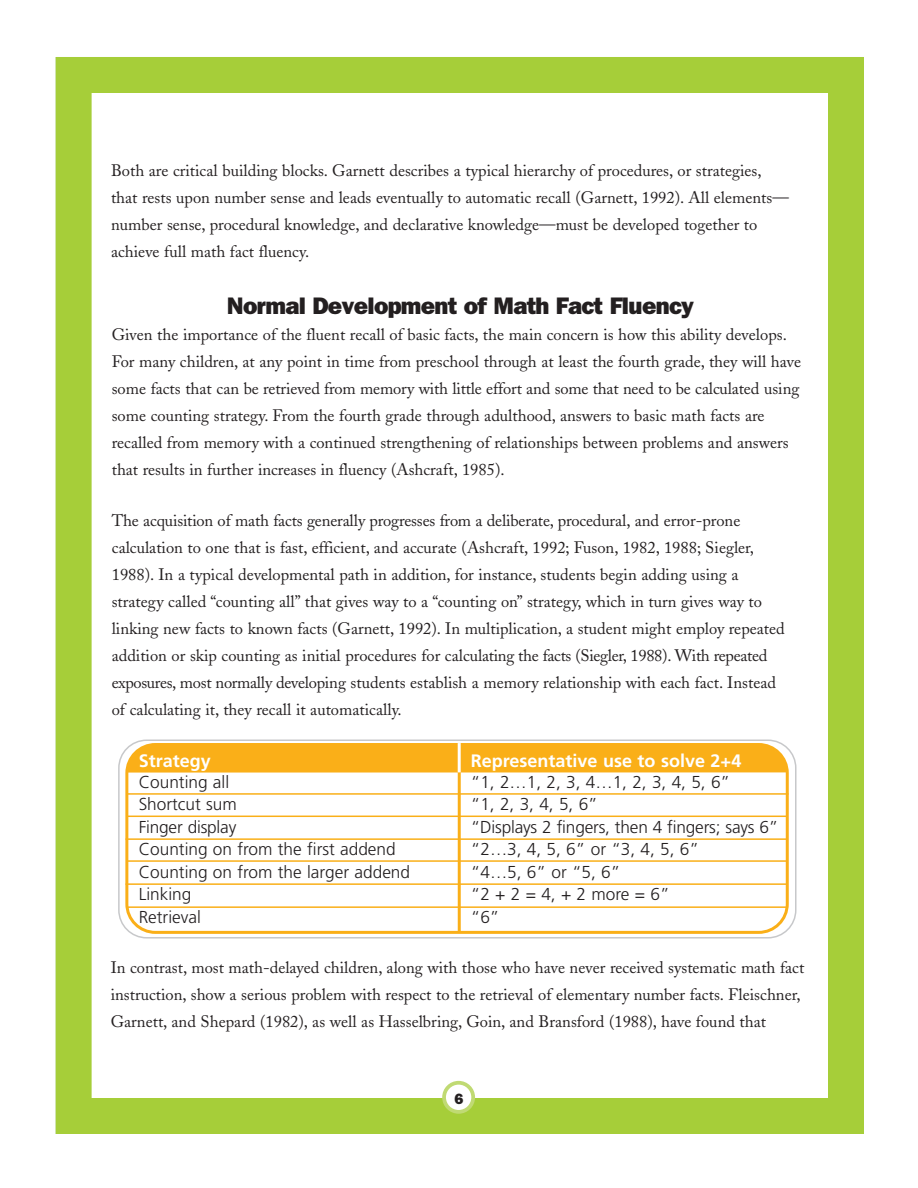
<style>
.page{position:relative;width:918px;height:1188px;background:#fff}
.page>*{position:absolute;margin:0;border:0;box-sizing:border-box;transform-origin:0 0}
.t1{font:800 24px "Franklin Gothic";letter-spacing:-.03em;color:#231f20}
.t2{font:700 18px "Frutiger";color:#fff}
.t3{font:300 17.25px "Frutiger";color:#231f20}
.t4{font:16.5px/27px "Adobe Caslon";color:#231f20}
.t5{font:800 15px "Franklin Gothic";color:#231f20}
</style>
<div class="page">
<div style="left:56px;top:57px;width:808px;height:1077px;border:36px solid #a6ce39"></div>
<svg style="left:442px;top:1081px;width:33px;height:33px"></svg>
<svg style="left:118px;top:740px;width:679px;height:199px"></svg>
<hr style="left:458px;top:745px;width:3px;height:187px;background:#faaf18">
<hr style="left:126px;top:793px;width:663px;height:2px;background:#faaf18">
<hr style="left:127px;top:816px;width:661px;height:1px;background:#faaf18">
<hr style="left:126px;top:838px;width:662px;height:2px;background:#faaf18">
<hr style="left:127px;top:860px;width:661px;height:2px;background:#faaf18">
<hr style="left:126px;top:883px;width:662px;height:2px;background:#faaf18">
<div style="left:126px;top:744px;width:661px;height:29px;background:#faaf18"></div>
<hr style="left:458px;top:743px;width:3px;height:29px;background:#fff">
<hr style="left:128px;top:906px;width:659px;height:2px;background:#faaf18">
<p class="t4" style="left:111px;top:159px;width:679px">Both are critical building blocks. Garnett describes a typical hierarchy of procedures, or strategies, that rests upon number sense and leads eventually to automatic recall (Garnett, 1992). All elements— number sense, procedural knowledge, and declarative knowledge—must be developed together to achieve full math fact fluency.</p>
<h1 class="t1" style="left:227px;top:291px;width:469px">Normal Development of Math Fact Fluency</h1>
<p class="t4" style="left:112px;top:323px;width:691px">Given the importance of the fluent recall of basic facts, the main concern is how this ability develops.<br>For many children, at any point in time from preschool through at least the fourth grade, they will have some facts that can be retrieved from memory with little effort and some that need to be calculated using some counting strategy. From the fourth grade through adulthood, answers to basic math facts are recalled from memory with a continued strengthening of relationships between problems and answers that results in further increases in fluency (Ashcraft, 1985).</p>
<p class="t4" style="left:112px;top:509px;width:675px">The acquisition of math facts generally progresses from a deliberate, procedural, and error-prone calculation to one that is fast, efficient, and accurate (Ashcraft, 1992; Fuson, 1982, 1988; Siegler, 1988). In a typical developmental path in addition, for instance, students begin adding using a strategy called “counting all” that gives way to a “counting on” strategy, which in turn gives way to linking new facts to known facts (Garnett, 1992). In multiplication, a student might employ repeated addition or skip counting as initial procedures for calculating the facts (Siegler, 1988). With repeated exposures, most normally developing students establish a memory relationship with each fact. Instead of calculating it, they recall it automatically.</p>
<p class="t2" style="left:139px;top:753px;width:74px">Strategy</p>
<p class="t2" style="left:471px;top:753px;width:272px">Representative use to solve 2+4</p>
<p class="t3" style="left:139px;top:775px;width:92px">Counting all</p>
<p class="t3" style="left:471px;top:775px;width:261px">“1, 2…1, 2, 3, 4…1, 2, 3, 4, 5, 6”</p>
<p class="t3" style="left:139px;top:797px;width:100px">Shortcut sum</p>
<p class="t3" style="left:471px;top:797px;width:129px">“1, 2, 3, 4, 5, 6”</p>
<p class="t3" style="left:139px;top:820px;width:99px">Finger display</p>
<p class="t3" style="left:471px;top:820px;width:309px">“Displays 2 fingers, then 4 fingers; says 6”</p>
<p class="t3" style="left:139px;top:842px;width:259px">Counting on from the first addend</p>
<p class="t3" style="left:471px;top:842px;width:230px">“2…3, 4, 5, 6” or “3, 4, 5, 6”</p>
<p class="t3" style="left:139px;top:865px;width:273px">Counting on from the larger addend</p>
<p class="t3" style="left:471px;top:865px;width:151px">“4…5, 6” or “5, 6”</p>
<p class="t3" style="left:139px;top:887px;width:54px">Linking</p>
<p class="t3" style="left:471px;top:887px;width:200px">“2 + 2 = 4, + 2 more = 6”</p>
<p class="t3" style="left:139px;top:910px;width:64px">Retrieval</p>
<p class="t3" style="left:471px;top:910px;width:30px">“6”</p>
<p class="t4" style="left:111px;top:956px;width:695px">In contrast, most math-delayed children, along with those who have never received systematic math fact instruction, show a serious problem with respect to the retrieval of elementary number facts. Fleischner,<br>Garnett, and Shepard (1982), as well as Hasselbring, Goin, and Bransford (1988), have found that</p>
<p class="t5" style="left:455px;top:1090px;width:10px">6</p>
</div>
